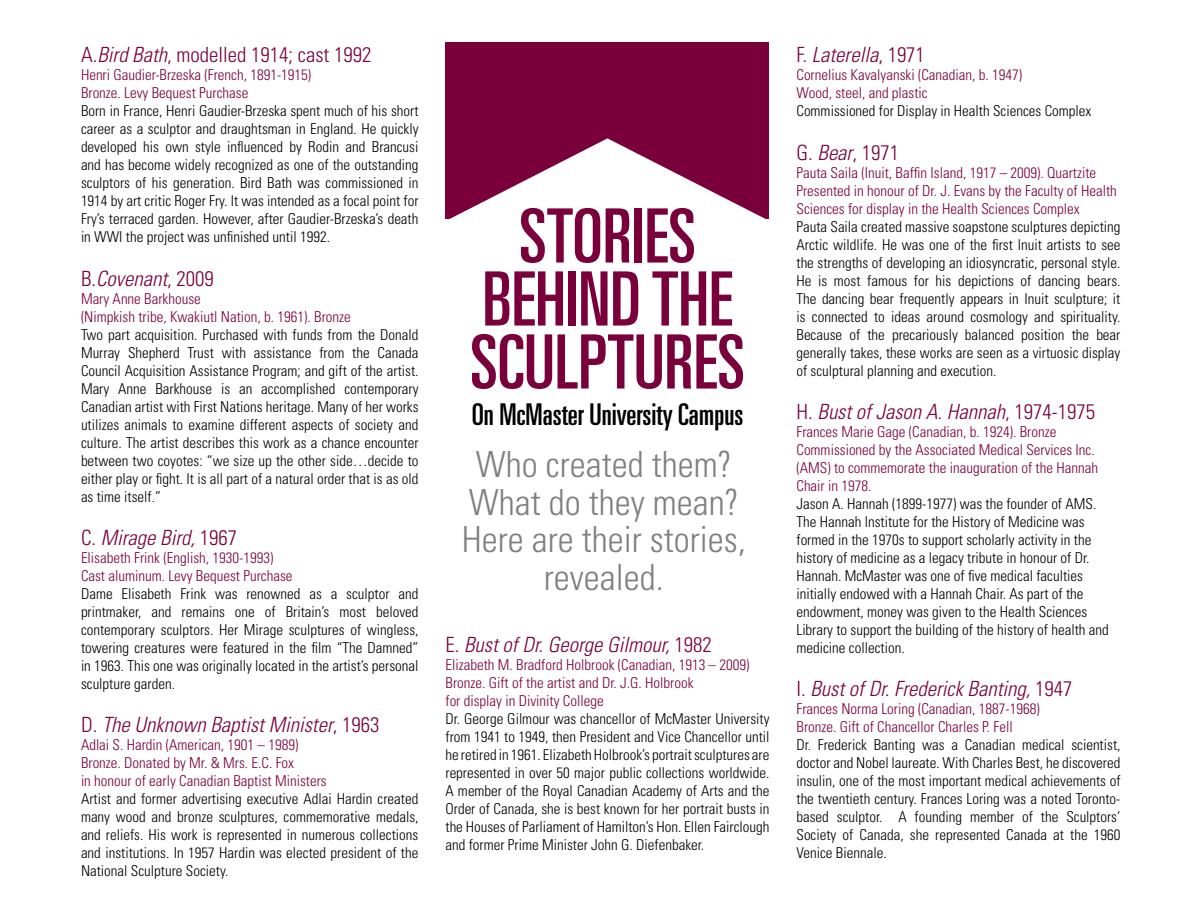
<style>
.page{position:relative;width:1188px;height:918px;background:#fff}
.page>*{position:absolute;margin:0;border:0;box-sizing:border-box;transform-origin:0 0}
.t1{font:ultra-condensed 75px/63px "Univers LT Std";color:#7a003c;text-align:center}
.t2{font:300 condensed 36px/37.5px "Univers LT Std";color:#807f83;text-align:center}
.t3{font:ultra-condensed 30px "Univers LT Std";color:#000}
.t4{font:italic 300 condensed 21px "Univers LT Std";color:#7a003c}
.t5{font:300 condensed 21px "Univers LT Std";color:#7a003c}
.t6{font:300 condensed 15px/18px "Univers LT Std";color:#000;text-align:justify}
.t7{font:300 condensed 15px/18px "Univers LT Std";color:#7a003c}
.s1{font-style:italic}
.s2{font-style:normal}
</style>
<div class="page">
<div style="left:446px;top:42px;width:324px;height:177px;background:#7a003c"></div>
<svg style="left:445px;top:138px;width:325px;height:81px"></svg>
<h3 class="t5" style="left:81px;top:42px;width:292px">A.<span class="s1">Bird Bath</span>, modelled 1914; cast 1992</h3>
<p class="t7" style="left:81px;top:66px;width:232px">Henri Gaudier-Brzeska (French, 1891-1915)<br>Bronze. Levy Bequest Purchase</p>
<p class="t6" style="left:81px;top:102px;width:339px">Born in France, Henri Gaudier-Brzeska spent much of his short career as a sculptor and draughtsman in England. He quickly developed his own style influenced by Rodin and Brancusi and has become widely recognized as one of the outstanding sculptors of his generation. Bird Bath was commissioned in 1914 by art critic Roger Fry. It was intended as a focal point for Fry’s terraced garden. However, after Gaudier-Brzeska’s death in WWI the project was unfinished until 1992.</p>
<h3 class="t4" style="left:81px;top:266px;width:134px"><span class="s2">B.</span>Covenant<span class="s2">, 2009</span></h3>
<p class="t7" style="left:81px;top:289px;width:271px">Mary Anne Barkhouse<br>(Nimpkish tribe, Kwakiutl Nation, b. 1961). Bronze</p>
<p class="t6" style="left:81px;top:325px;width:339px">Two part acquisition. Purchased with funds from the Donald Murray Shepherd Trust with assistance from the Canada Council Acquisition Assistance Program; and gift of the artist.<br>Mary Anne Barkhouse is an accomplished contemporary Canadian artist with First Nations heritage. Many of her works utilizes animals to examine different aspects of society and culture. The artist describes this work as a chance encounter between two coyotes: “we size up the other side…decide to either play or fight. It is all part of a natural order that is as old as time itself.”</p>
<h3 class="t4" style="left:81px;top:525px;width:158px"><span class="s2">C.</span> Mirage Bird, <span class="s2">1967</span></h3>
<p class="t7" style="left:81px;top:549px;width:213px">Elisabeth Frink (English, 1930-1993)<br>Cast aluminum. Levy Bequest Purchase</p>
<p class="t6" style="left:81px;top:585px;width:339px">Dame Elisabeth Frink was renowned as a sculptor and printmaker, and remains one of Britain’s most beloved contemporary sculptors. Her Mirage sculptures of wingless, towering creatures were featured in the film “The Damned” in 1963. This one was originally located in the artist’s personal sculpture garden.</p>
<h3 class="t4" style="left:81px;top:712px;width:300px"><span class="s2">D.</span> The Unknown Baptist Minister<span class="s2">, 1963</span></h3>
<p class="t7" style="left:81px;top:736px;width:247px">Adlai S. Hardin (American, 1901 – 1989)<br>Bronze. Donated by Mr. &amp; Mrs. E.C. Fox<br>in honour of early Canadian Baptist Ministers</p>
<p class="t6" style="left:81px;top:790px;width:339px">Artist and former advertising executive Adlai Hardin created many wood and bronze sculptures, commemorative medals, and reliefs. His work is represented in numerous collections and institutions. In 1957 Hardin was elected president of the National Sculpture Society.</p>
<h1 class="t1" style="left:470px;top:204px;width:276px">STORIES<br>BEHIND THE<br>SCULPTURES</h1>
<h3 class="t3" style="left:472px;top:397px;width:273px">On McMaster University Campus</h3>
<h2 class="t2" style="left:462px;top:446px;width:285px">Who created them?<br>What do they mean?<br>Here are their stories, revealed.</h2>
<h3 class="t4" style="left:446px;top:632px;width:268px"><span class="s2">E.</span> Bust of Dr. George Gilmour, <span class="s2">1982</span></h3>
<p class="t7" style="left:446px;top:656px;width:305px">Elizabeth M. Bradford Holbrook (Canadian, 1913 – 2009)<br>Bronze. Gift of the artist and Dr. J.G. Holbrook<br>for display in Divinity College</p>
<p class="t6" style="left:446px;top:710px;width:326px">Dr. George Gilmour was chancellor of McMaster University from 1941 to 1949, then President and Vice Chancellor until he retired in 1961. Elizabeth Holbrook’s portrait sculptures are represented in over 50 major public collections worldwide.<br>A member of the Royal Canadian Academy of Arts and the Order of Canada, she is best known for her portrait busts in the Houses of Parliament of Hamilton’s Hon. Ellen Fairclough and former Prime Minister John G. Diefenbaker.</p>
<h3 class="t4" style="left:796px;top:42px;width:130px"><span class="s2">F.</span> Laterella<span class="s2">, 1971</span></h3>
<p class="t7" style="left:796px;top:66px;width:227px">Cornelius Kavalyanski (Canadian, b. 1947)<br>Wood, steel, and plastic</p>
<p class="t6" style="left:796px;top:102px;width:296px">Commissioned for Display in Health Sciences Complex</p>
<h3 class="t5" style="left:796px;top:140px;width:104px">G. <span class="s1">Bear</span>, 1971</h3>
<p class="t7" style="left:796px;top:163px;width:322px">Pauta Saila (Inuit, Baffin Island, 1917 – 2009). Quartzite<br>Presented in honour of Dr. J. Evans by the Faculty of Health<br>Sciences for display in the Health Sciences Complex</p>
<p class="t6" style="left:796px;top:217px;width:326px">Pauta Saila created massive soapstone sculptures depicting Arctic wildlife. He was one of the first Inuit artists to see the strengths of developing an idiosyncratic, personal style.<br>He is most famous for his depictions of dancing bears.<br>The dancing bear frequently appears in Inuit sculpture; it is connected to ideas around cosmology and spirituality.<br>Because of the precariously balanced position the bear generally takes, these works are seen as a virtuosic display of sculptural planning and execution.</p>
<h3 class="t4" style="left:796px;top:399px;width:300px"><span class="s2">H.</span> Bust of Jason A. Hannah<span class="s2">, 1974-1975</span></h3>
<p class="t7" style="left:796px;top:423px;width:303px">Frances Marie Gage (Canadian, b. 1924). Bronze Commissioned by the Associated Medical Services Inc. (AMS) to commemorate the inauguration of the Hannah Chair in 1978.</p>
<p class="t6" style="left:796px;top:495px;width:314px;text-align:left">Jason A. Hannah (1899-1977) was the founder of AMS.<br>The Hannah Institute for the History of Medicine was formed in the 1970s to support scholarly activity in the history of medicine as a legacy tribute in honour of Dr.<br>Hannah. McMaster was one of five medical faculties initially endowed with a Hannah Chair. As part of the endowment, money was given to the Health Sciences Library to support the building of the history of health and medicine collection.</p>
<h3 class="t4" style="left:796px;top:676px;width:278px"><span class="s2">I.</span> Bust of Dr. Frederick Banting, <span class="s2">1947</span></h3>
<p class="t7" style="left:796px;top:700px;width:245px">Frances Norma Loring (Canadian, 1887-1968)<br>Bronze. Gift of Chancellor Charles P. Fell</p>
<p class="t6" style="left:796px;top:736px;width:326px">Dr. Frederick Banting was a Canadian medical scientist, doctor and Nobel laureate. With Charles Best, he discovered insulin, one of the most important medical achievements of the twentieth century. Frances Loring was a noted Toronto&shy;based sculptor. A founding member of the Sculptors’ Society of Canada, she represented Canada at the 1960<br>Venice Biennale.</p>
</div>
